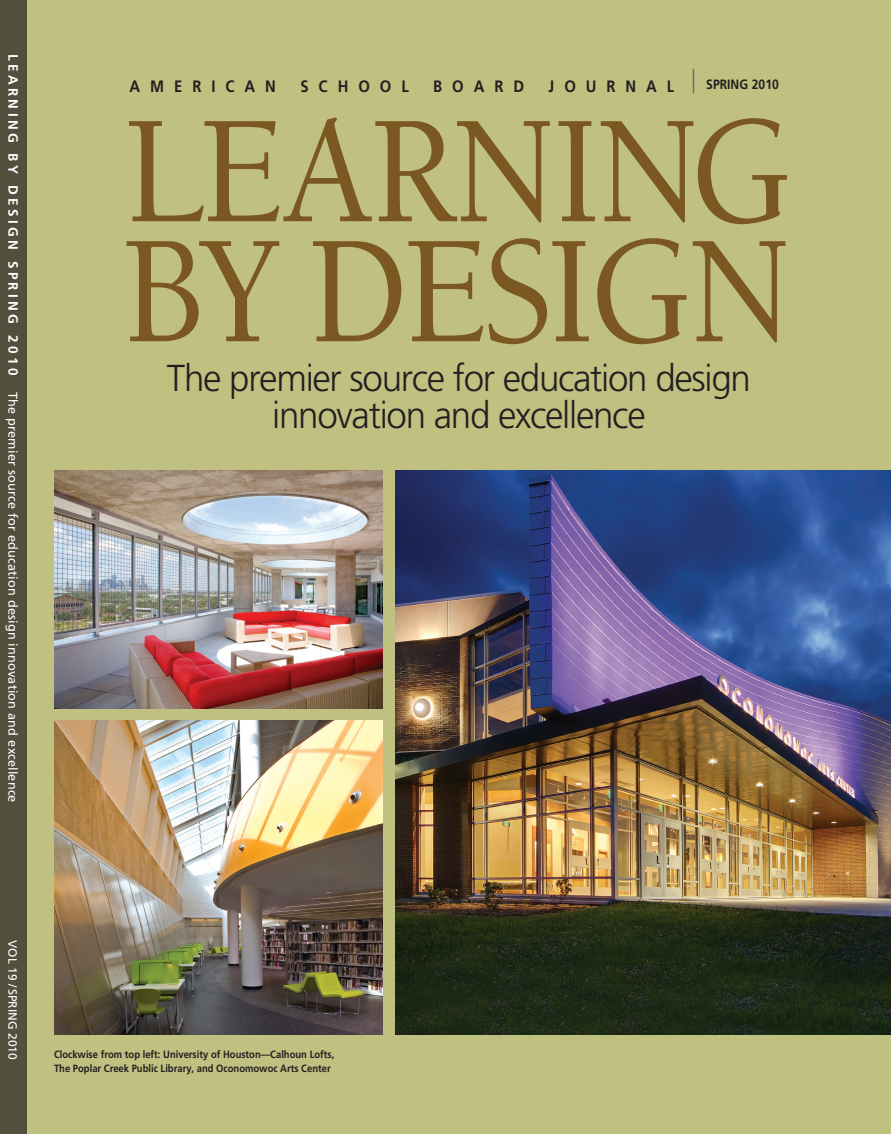
<style>
.page{position:relative;width:891px;height:1134px;background:#c0c080}
.page>*{position:absolute;margin:0;border:0;box-sizing:border-box;transform-origin:0 0}
.t1{font:500 157.5px/120px "Berkeley";letter-spacing:-.03em;color:#7b5822;scale:.9 1}
.t2{font:300 37.5px/37.5px "Frutiger";letter-spacing:-.035em;color:#231f20;text-align:center}
.t3{font:700 16.5px "Frutiger";letter-spacing:.67em;color:#231f20;scale:.9 1}
.t4{font:700 13.5px "Frutiger";color:#231f20;scale:.9 1}
.t5{font:12.75px "Frutiger";letter-spacing:.01em;color:#fff}
.t6{font:12px "Frutiger";color:#fff}
.t7{font:700 10.5px/13.5px "Frutiger";color:#231f20;scale:.9 1}
.s1{font-weight:700;font-size:13.5px}
</style>
<div class="page">
<div style="left:0;top:0;width:27px;height:1134px;background:#524f3c"></div>
<svg style="left:693px;top:69px;width:1px;height:24px"></svg>
<img style="left:395px;top:470px;width:496px;height:565px">
<img style="left:54px;top:470px;width:329px;height:239px">
<img style="left:54px;top:721px;width:329px;height:314px">
<p class="t5" style="left:20px;top:54px;width:750px;rotate:90deg"><span class="s1">L e a r n i n g b y d e s i g n S P RING 2 0 1 0</span> The premier source for education design innovation and excellence</p>
<h3 class="t3" style="left:130px;top:76px;width:164px">America n</h3>
<h3 class="t3" style="left:300px;top:76px;width:118px">School</h3>
<h3 class="t3" style="left:433px;top:76px;width:103px">Boa rd</h3>
<h3 class="t3" style="left:549px;top:76px;width:137px">Journa l</h3>
<p class="t4" style="left:706px;top:76px;width:24px">SPRING</p>
<p class="t4" style="left:752px;top:76px;width:32px">2010</p>
<h1 class="t1" style="left:125px;top:115px;width:744px">LEARNING<br>BY DESIGN</h1>
<h2 class="t2" style="left:167px;top:359px;width:586px">The premier source for education design innovation and excellence</h2>
<p class="t6" style="left:20px;top:940px;width:121px;rotate:90deg">VOL 19 / SPRING 2010</p>
<p class="t7" style="left:54px;top:1048px;width:313px">Clockwise from top left: University of H ouston—Calhoun Lofts,<br>The Poplar Creek Public Library, and Oconomowoc Arts Center</p>
</div>
